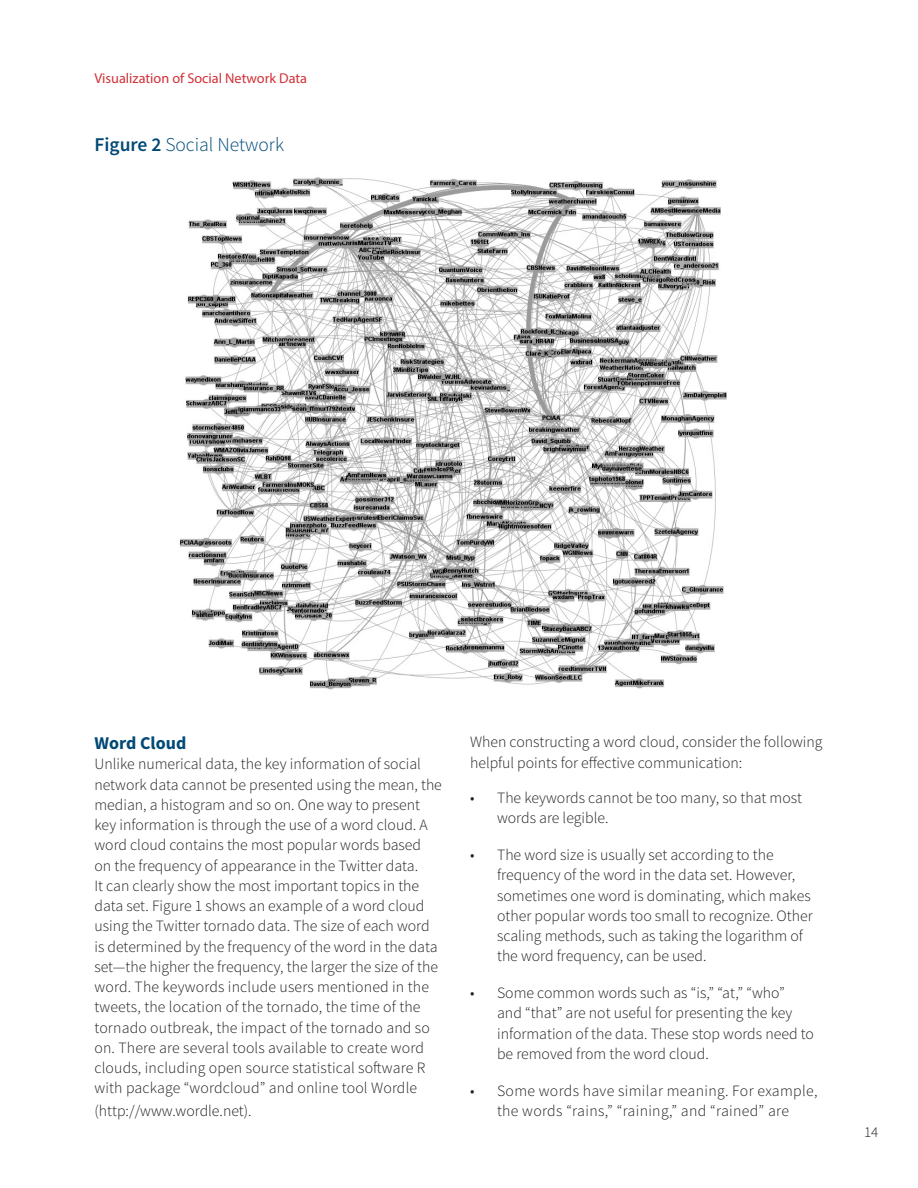
<style>
.page{position:relative;width:918px;height:1188px;background:#fff}
.page>*{position:absolute;margin:0;border:0;box-sizing:border-box;transform-origin:0 0}
.t1{font:300 19.5px "Source Sans Pro";color:#004976}
.t2{font:700 18px "Source Sans Pro";color:#004976}
.t3{font:300 15.75px/20.2px "Source Sans Pro";color:#231f20}
.t4{font:300 15.75px/20.2px "Source Sans Pro";letter-spacing:.02em;color:#231f20;text-align:center}
.t5{font:300 15px "Source Sans Pro";color:#231f20}
.t6{font:14.25px "Myriad Pro";color:#d23138}
.s1{font-weight:600}
</style>
<div class="page">
<img style="left:180px;top:177px;width:547px;height:513px">
<p class="t6" style="left:94px;top:69px;width:214px">Visualization of Social Network Data</p>
<p class="t1" style="left:94px;top:133px;width:191px"><span class="s1">Figure 2</span> Social Network</p>
<p class="t2" style="left:94px;top:732px;width:93px">Word Cloud</p>
<p class="t3" style="left:94px;top:754px;width:349px">Unlike numerical data, the key information of social network data cannot be presented using the mean, the median, a histogram and so on. One way to present key information is through the use of a word cloud. A word cloud contains the most popular words based<br>on the frequency of appearance in the Twitter data.<br>It can clearly show the most important topics in the data set. Figure 1 shows an example of a word cloud using the Twitter tornado data. The size of each word is determined by the frequency of the word in the data set—the higher the frequency, the larger the size of the word. The keywords include users mentioned in the tweets, the location of the tornado, the time of the tornado outbreak, the impact of the tornado and so on. There are several tools available to create word clouds, including open source statistical software R with package “wordcloud” and online tool Wordle</p>
<p class="t3" style="left:94px;top:1101px;width:159px">(http://www.wordle.net).</p>
<p class="t3" style="left:470px;top:732px;width:354px">When constructing a word cloud, consider the following helpful points for effective communication:</p>
<p class="t3" style="left:497px;top:788px;width:307px;text-indent:-27px">• The keywords cannot be too many, so that most words are legible.</p>
<p class="t3" style="left:497px;top:845px;width:317px;text-indent:-27px">• The word size is usually set according to the frequency of the word in the data set. However, sometimes one word is dominating, which makes other popular words too small to recognize. Other scaling methods, such as taking the logarithm of the word frequency, can be used.</p>
<p class="t3" style="left:497px;top:983px;width:318px;text-indent:-27px">• Some common words such as “is,” “at,” “who”<br>and “that” are not useful for presenting the key information of the data. These stop words need to be removed from the word cloud.</p>
<p class="t4" style="left:470px;top:1081px;width:349px">• Some words have similar meaning. For example, the words “rains,” “raining,” and “rained” are</p>
<p class="t5" style="left:864px;top:1123px;width:16px">14</p>
</div>
